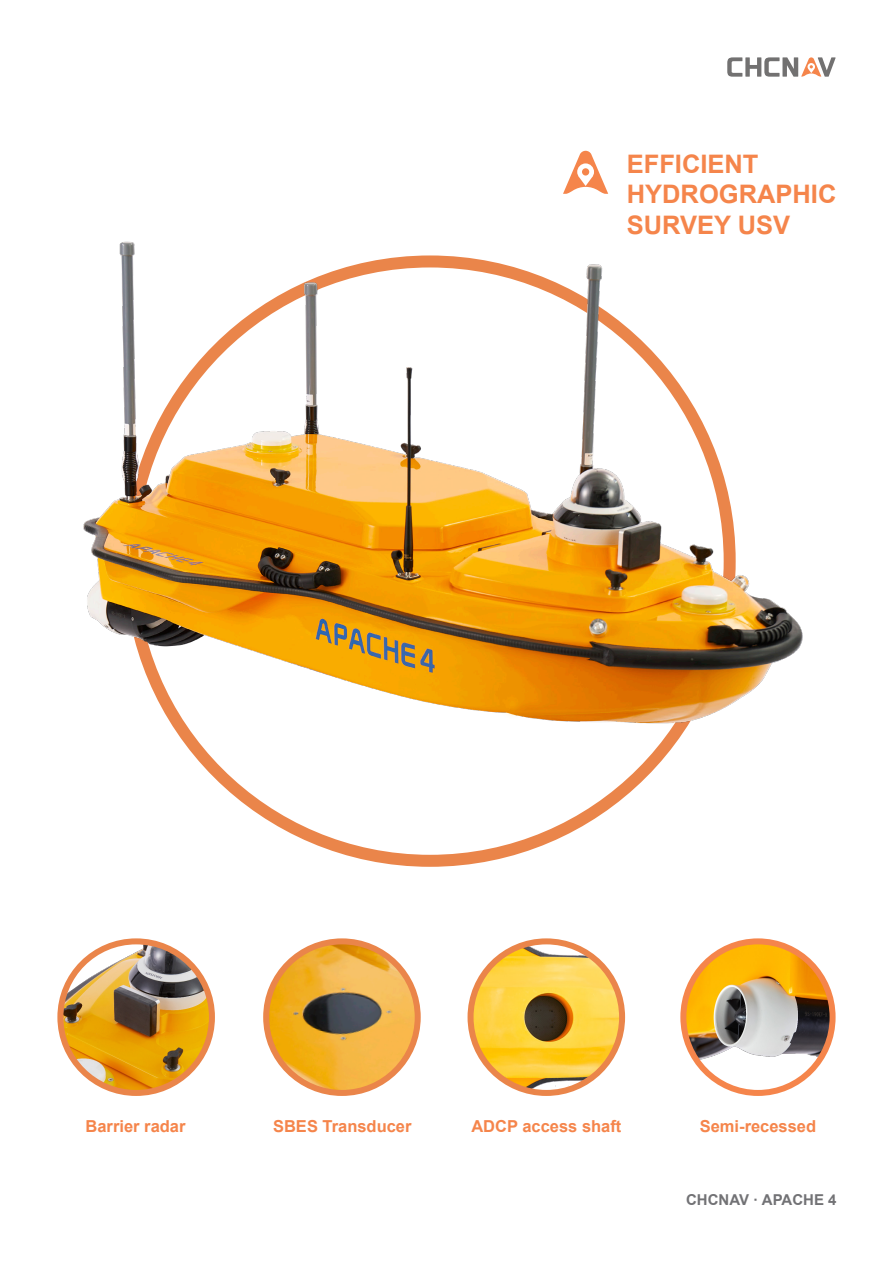
<style>
.page{position:relative;width:893px;height:1263px;background:#fff}
.page>*{position:absolute;margin:0;border:0;box-sizing:border-box;transform-origin:0 0}
.t1{font:700 25.5px/30.6px "Arial";color:#f5854b}
.t2{font:700 16.5px "Arial";color:#f5854b}
.t3{font:700 15px "Arial";color:#727275}
</style>
<div class="page">
<svg style="left:727px;top:57px;width:109px;height:20px"></svg>
<img style="left:60px;top:941px;width:152px;height:152px;border-radius:76px">
<div style="left:57px;top:938px;width:158px;height:158px;border:6px solid #ea854a;border-radius:50%"></div>
<img style="left:266px;top:941px;width:152px;height:152px;border-radius:76px">
<div style="left:263px;top:938px;width:158px;height:158px;border:6px solid #ea854a;border-radius:50%"></div>
<img style="left:471px;top:941px;width:151px;height:152px;border-radius:76px">
<div style="left:468px;top:938px;width:157px;height:158px;border:6px solid #ea854a;border-radius:50%"></div>
<img style="left:683px;top:945px;width:150px;height:148px">
<div style="left:680px;top:938px;width:156px;height:158px;border:6px solid #f5854b;border-radius:50%"></div>
<img style="left:83px;top:150px;width:720px;height:717px">
<p class="t1" style="left:627px;top:149px;width:211px">EFFICIENT<br>HYDROGRAPHIC<br>SURVEY USV</p>
<p class="t2" style="left:86px;top:1115px;width:101px">Barrier radar</p>
<p class="t2" style="left:273px;top:1115px;width:140px">SBES Transducer</p>
<p class="t2" style="left:471px;top:1115px;width:152px">ADCP access shaft</p>
<p class="t2" style="left:700px;top:1115px;width:118px">Semi-recessed</p>
<p class="t3" style="left:686px;top:1189px;width:152px">CHCNAV · APACHE 4</p>
</div>
